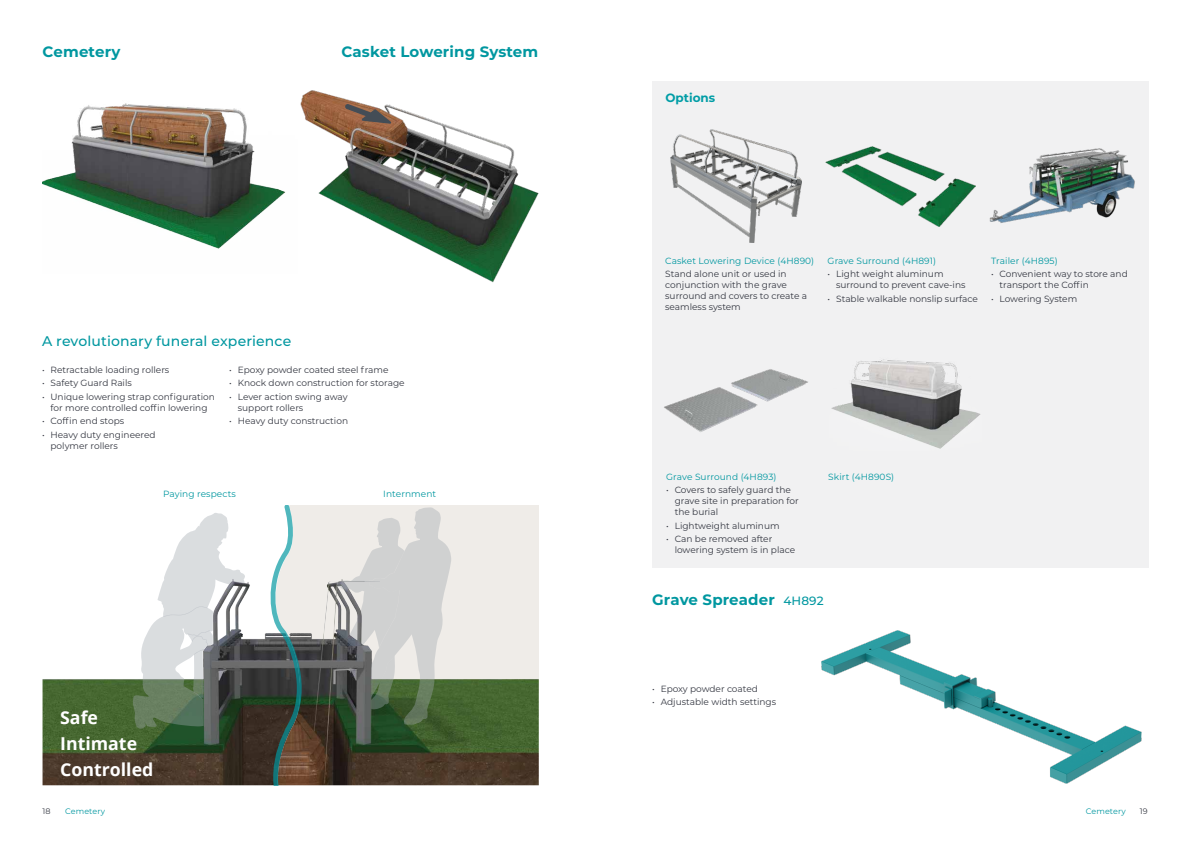
<style>
.page{position:relative;width:1191px;height:842px;background:#fff}
.page>*{position:absolute;margin:0;border:0;box-sizing:border-box;transform-origin:0 0}
.t1{font:700 17.8px/26.2px "Open Sans";color:#fff}
.t2{font:700 15px "Montserrat";letter-spacing:.01em;color:#0097a0}
.t3{font:500 14px "Montserrat";letter-spacing:.01em;color:#0097a0}
.t4{font:13.1px "Open Sans";color:#0097a0}
.t5{font:700 12px "Montserrat";color:#009da6}
.t6{font:500 12px "Montserrat";letter-spacing:.01em;color:#0097a0}
.t7{font:9px/10.8px "Montserrat";color:#343741}
.t8{font:9px "Montserrat";letter-spacing:.01em;color:#0097a0}
.t9{font:8px "Montserrat";letter-spacing:.01em;color:#0097a0}
.t10{font:8px "Montserrat";color:#343741}
</style>
<div class="page">
<div style="left:652px;top:81px;width:496px;height:486px;background:#f1f1f2"></div>
<img style="left:670px;top:130px;width:131px;height:113px">
<img style="left:825px;top:147px;width:150px;height:80px">
<img style="left:989px;top:148px;width:146px;height:75px">
<img style="left:664px;top:369px;width:144px;height:63px">
<img style="left:831px;top:359px;width:150px;height:90px">
<img style="left:43px;top:103px;width:243px;height:146px">
<img style="left:821px;top:631px;width:320px;height:152px">
<img style="left:300px;top:90px;width:239px;height:193px">
<svg style="left:345px;top:104px;width:46px;height:20px"></svg>
<div style="left:302px;top:506px;width:237px;height:56px;background:#efece8"></div>
<img style="left:306px;top:562px;width:233px;height:223px">
<img style="left:43px;top:562px;width:263px;height:223px">
<svg style="left:270px;top:506px;width:32px;height:279px;background:#89938e"></svg>
<svg style="left:337px;top:507px;width:114px;height:218px;background:#b1b6af"></svg>
<svg style="left:133px;top:513px;width:112px;height:216px"></svg>
<h2 class="t2" style="left:43px;top:41px;width:79px">Cemetery</h2>
<h2 class="t2" style="left:341px;top:41px;width:198px">Casket Lowering System</h2>
<h3 class="t3" style="left:42px;top:331px;width:251px">A revolutionary funeral experience</h3>
<p class="t7" style="left:42px;top:364px;width:129px">• Retractable loading rollers</p>
<p class="t7" style="left:42px;top:377px;width:91px">• Safety Guard Rails</p>
<p class="t7" style="left:42px;top:391px;width:174px;text-align:center">• Unique lowering strap configuration for more controlled coffin lowering</p>
<p class="t7" style="left:42px;top:415px;width:84px">• Coffin end stops</p>
<p class="t7" style="left:51px;top:429px;width:107px;text-indent:-9px">• Heavy duty engineered polymer rollers</p>
<p class="t7" style="left:229px;top:364px;width:161px">• Epoxy powder coated steel frame</p>
<p class="t7" style="left:229px;top:377px;width:177px">• Knock down construction for storage</p>
<p class="t7" style="left:238px;top:391px;width:111px;text-indent:-9px">• Lever action swing away support rollers</p>
<p class="t7" style="left:229px;top:415px;width:120px">• Heavy duty construction</p>
<p class="t8" style="left:163px;top:487px;width:74px">Paying respects</p>
<h3 class="t4" style="left:364px;top:485px;width:84px">INTERNMENT</h3>
<p class="t8" style="left:383px;top:487px;width:54px">Internment</p>
<h3 class="t4" style="left:136px;top:489px;width:112px">PAYING RESPECTS</h3>
<h1 class="t1" style="left:60px;top:704px;width:95px">Safe<br>Intimate<br>Controlled</h1>
<h3 class="t5" style="left:665px;top:89px;width:51px">Options</h3>
<p class="t8" style="left:665px;top:254px;width:150px">Casket Lowering Device (4H890)</p>
<p class="t7" style="left:665px;top:269px;width:143px">Stand alone unit or used in conjunction with the grave surround and covers to create a seamless system</p>
<p class="t8" style="left:827px;top:254px;width:110px">Grave Surround (4H891)</p>
<p class="t7" style="left:836px;top:269px;width:131px;text-indent:-9px">• Light weight aluminum surround to prevent cave-ins</p>
<p class="t7" style="left:827px;top:293px;width:152px">• Stable walkable nonslip surface</p>
<p class="t8" style="left:991px;top:254px;width:68px">Trailer (4H895)</p>
<p class="t7" style="left:999px;top:269px;width:130px;text-indent:-9px">• Convenient way to store and transport the Coffin</p>
<p class="t7" style="left:991px;top:293px;width:88px">• Lowering System</p>
<p class="t8" style="left:666px;top:470px;width:112px">Grave Surround (4H893)</p>
<p class="t7" style="left:674px;top:484px;width:126px;text-indent:-9px">• Covers to safely guard the grave site in preparation for the burial</p>
<p class="t7" style="left:666px;top:520px;width:115px">• Lightweight aluminum</p>
<p class="t7" style="left:674px;top:533px;width:122px;text-indent:-9px">• Can be removed after lowering system is in place</p>
<p class="t8" style="left:828px;top:470px;width:67px">Skirt (4H890S)</p>
<h2 class="t2" style="left:652px;top:589px;width:124px">Grave Spreader</h2>
<h3 class="t6" style="left:783px;top:592px;width:42px">4H892</h3>
<p class="t7" style="left:652px;top:683px;width:107px">• Epoxy powder coated</p>
<p class="t7" style="left:652px;top:696px;width:125px">• Adjustable width settings</p>
<p class="t10" style="left:43px;top:805px;width:9px">18</p>
<p class="t10" style="left:1139px;top:805px;width:9px">19</p>
<p class="t9" style="left:65px;top:805px;width:41px">Cemetery</p>
<p class="t9" style="left:1085px;top:805px;width:41px">Cemetery</p>
</div>
